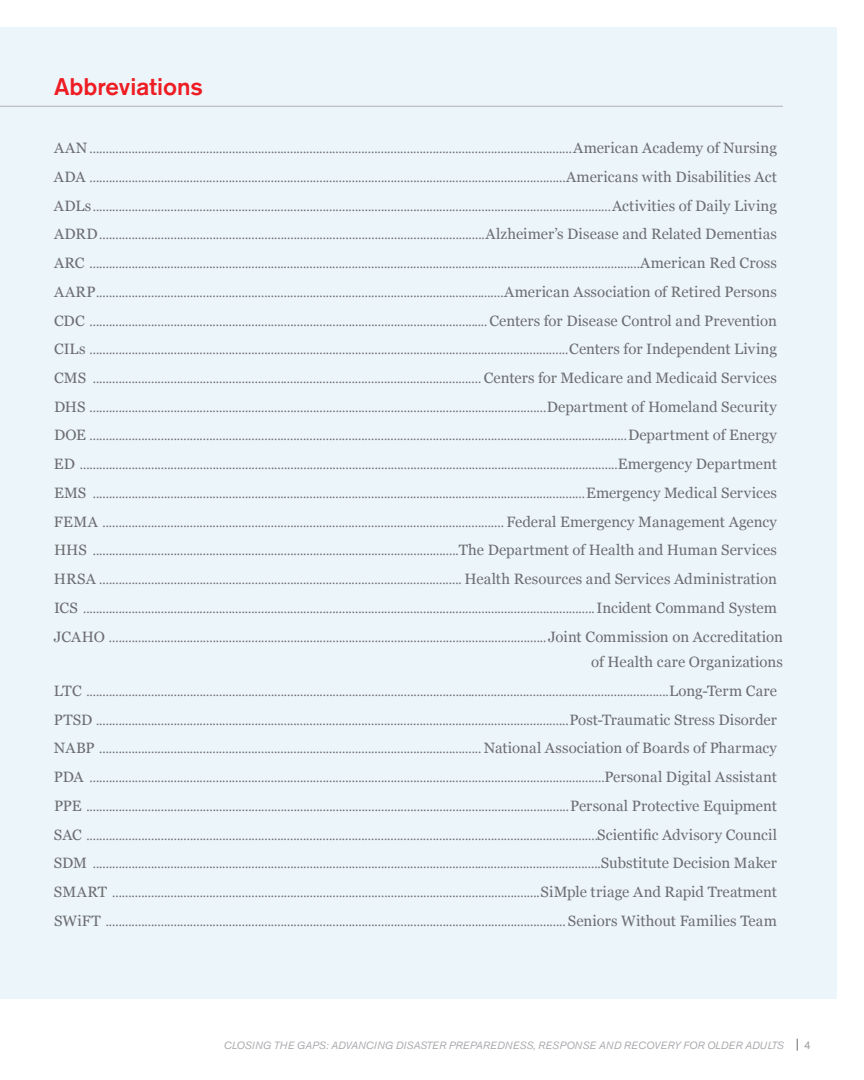
<style>
.page{position:relative;width:864px;height:1080px;background:#fff}
.page>*{position:absolute;margin:0;border:0;box-sizing:border-box;transform-origin:0 0}
.t1{font:500 24px "Akzidenz Grotesk Std";color:#ee1d23}
.t2{font:15px "Georgia";letter-spacing:.01em;color:#6c6d70}
.t3{font:12px "Georgia";color:#6c6d70}
.t4{font:11.25px "Akzidenz Grotesk Std";color:#9c9ea1}
.t5{font:italic 10.5px "Akzidenz Grotesk Std";letter-spacing:.005em;color:#a8a9ad}
.s1{font-size:15px}
</style>
<div class="page">
<div style="left:0;top:27px;width:837px;height:972px;background:#ecf5fa"></div>
<hr style="left:0;top:106px;width:783px;height:1px;background:#b2b3b7">
<svg style="left:797px;top:1039px;width:1px;height:12px"></svg>
<h1 class="t1" style="left:54px;top:72px;width:150px">Abbreviations</h1>
<p class="t3" style="left:54px;top:140px;width:724px"><span class="s1">AAN</span> .....................................................................................................................................................<span class="s1">American Academy of Nursing</span></p>
<p class="t3" style="left:54px;top:169px;width:724px"><span class="s1">ADA</span> ...................................................................................................................................................<span class="s1">Americans with Disabilities Act</span></p>
<p class="t3" style="left:54px;top:198px;width:725px"><span class="s1">ADLs</span>................................................................................................................................................................<span class="s1">Activities of Daily Living</span></p>
<p class="t3" style="left:54px;top:226px;width:724px"><span class="s1">ADRD</span>.......................................................................................................................<span class="s1">Alzheimer’s Disease and Related Dementias</span></p>
<p class="t3" style="left:54px;top:255px;width:724px"><span class="s1">ARC</span> ..........................................................................................................................................................................<span class="s1">American Red Cross</span></p>
<p class="t3" style="left:54px;top:284px;width:724px"><span class="s1">AARP</span>..............................................................................................................................<span class="s1">American Association of Retired Persons</span></p>
<p class="t3" style="left:54px;top:313px;width:725px"><span class="s1">CDC</span> ........................................................................................................................... <span class="s1">Centers for Disease Control and Prevention</span></p>
<p class="t3" style="left:54px;top:341px;width:724px"><span class="s1">CILs</span> ....................................................................................................................................................<span class="s1">Centers for Independent Living</span></p>
<p class="t3" style="left:54px;top:370px;width:724px"><span class="s1">CMS</span> ........................................................................................................................ <span class="s1">Centers for Medicare and Medicaid Services</span></p>
<p class="t3" style="left:54px;top:399px;width:724px"><span class="s1">DHS</span> .............................................................................................................................................<span class="s1">Department of Homeland Security</span></p>
<p class="t3" style="left:54px;top:428px;width:724px"><span class="s1">DOE</span> ......................................................................................................................................................................<span class="s1">Department of Energy</span></p>
<p class="t3" style="left:54px;top:456px;width:724px"><span class="s1">ED</span> ......................................................................................................................................................................<span class="s1">Emergency Department</span></p>
<p class="t3" style="left:54px;top:485px;width:724px"><span class="s1">EMS</span> ........................................................................................................................................................<span class="s1">Emergency Medical Services</span></p>
<p class="t3" style="left:54px;top:514px;width:724px"><span class="s1">FEMA</span> ............................................................................................................................ <span class="s1">Federal Emergency Management Agency</span></p>
<p class="t3" style="left:54px;top:543px;width:724px"><span class="s1">HHS</span> .................................................................................................................<span class="s1">The Department of Health and Human Services</span></p>
<p class="t3" style="left:54px;top:571px;width:724px"><span class="s1">HRSA</span> ................................................................................................................ <span class="s1">Health Resources and Services Administration</span></p>
<p class="t3" style="left:54px;top:600px;width:724px"><span class="s1">ICS</span> ..............................................................................................................................................................<span class="s1">Incident Command System</span></p>
<p class="t3" style="left:54px;top:629px;width:730px"><span class="s1">JCAHO</span> .......................................................................................................................................<span class="s1">Joint Commission on Accreditation</span></p>
<p class="t2" style="left:591px;top:651px;width:193px">of Health care Organizations</p>
<p class="t3" style="left:54px;top:683px;width:724px"><span class="s1">LTC</span> ....................................................................................................................................................................................<span class="s1">Long-Term Care</span></p>
<p class="t3" style="left:54px;top:712px;width:725px"><span class="s1">PTSD</span> ..................................................................................................................................................<span class="s1">Post-Traumatic Stress Disorder</span></p>
<p class="t3" style="left:54px;top:740px;width:725px"><span class="s1">NABP</span> ...................................................................................................................... <span class="s1">National Association of Boards of Pharmacy</span></p>
<p class="t3" style="left:54px;top:769px;width:725px"><span class="s1">PDA</span> ...............................................................................................................................................................<span class="s1">Personal Digital Assistant</span></p>
<p class="t3" style="left:54px;top:798px;width:724px"><span class="s1">PPE</span> .....................................................................................................................................................<span class="s1">Personal Protective Equipment</span></p>
<p class="t3" style="left:54px;top:827px;width:725px"><span class="s1">SAC</span> ..............................................................................................................................................................<span class="s1">Scientific Advisory Council</span></p>
<p class="t3" style="left:54px;top:855px;width:725px"><span class="s1">SDM</span> .............................................................................................................................................................<span class="s1">Substitute Decision Maker</span></p>
<p class="t3" style="left:54px;top:884px;width:725px"><span class="s1">SMART</span> ....................................................................................................................................<span class="s1">SiMple triage And Rapid Treatment</span></p>
<p class="t3" style="left:54px;top:913px;width:724px"><span class="s1">SWiFT</span> .............................................................................................................................................. <span class="s1">Seniors Without Families Team</span></p>
<p class="t5" style="left:224px;top:1039px;width:562px">CLOSING THE GAPS: ADVANCING DISASTER PREPAREDNESS, RESPONSE AND RECOVERY FOR OLDER ADULTS</p>
<p class="t4" style="left:804px;top:1038px;width:8px">4</p>
</div>
